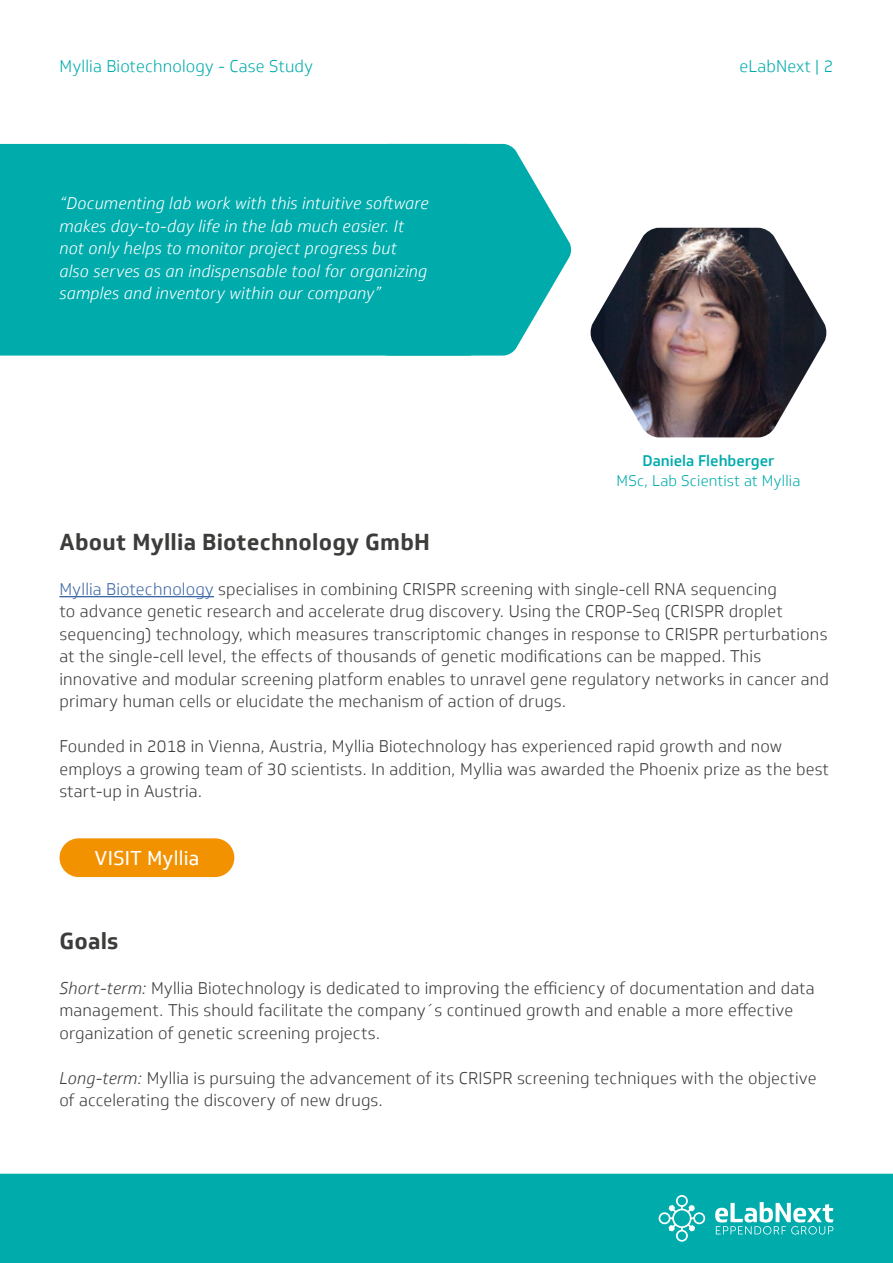
<style>
.page{position:relative;width:893px;height:1263px;background:#fff}
.page>*{position:absolute;margin:0;border:0;box-sizing:border-box;transform-origin:0 0}
.t1{font:700 22.5px "Soleto";letter-spacing:.01em;color:#3c3c3b}
.t2{font:19.5px "Soleto";letter-spacing:.01em;color:#fff}
.t3{font:300 16.5px/22.5px "Soleto";letter-spacing:.01em;color:#3c3c3b}
.t4{font:italic 300 16.5px/22.5px "Soleto";letter-spacing:.01em;color:#fff}
.t5{font:300 16.5px "Soleto";letter-spacing:.01em;color:#00abac}
.t6{font:300 15px "Soleto";letter-spacing:.01em;color:#00abac}
.t7{font:500 15px "Soleto";color:#00abac}
.s1{color:#3f68a5}
.s2{font-style:italic}
</style>
<div class="page">
<svg style="left:474px;top:144px;width:97px;height:212px;fill:#00abac"></svg>
<div style="left:0;top:1174px;width:893px;height:89px;background:#00abac"></div>
<div style="left:0;top:144px;width:474px;height:212px;background:#00abac"></div>
<div style="left:60px;top:838px;width:174px;height:39px;background:#f39200;border-radius:19px"></div>
<svg style="left:659px;top:1195px;width:46px;height:47px;background:#35bcbd"></svg>
<svg style="left:715px;top:1202px;width:118px;height:32px"></svg>
<hr style="left:59px;top:596px;width:155px;height:1px;background:#3f68a5">
<img style="left:590px;top:228px;width:237px;height:209px">
<p class="t5" style="left:60px;top:56px;width:255px">Myllia Biotechnology - Case Study</p>
<p class="t5" style="left:740px;top:56px;width:95px">eLabNext | 2</p>
<p class="t4" style="left:59px;top:192px;width:371px">“Documenting lab work with this intuitive software makes day-to-day life in the lab much easier. It not only helps to monitor project progress but also serves as an indispensable tool for organizing samples and inventory within our company”</p>
<p class="t7" style="left:642px;top:451px;width:134px">Daniela Flehberger</p>
<p class="t6" style="left:617px;top:471px;width:185px">MSc, Lab Scientist at Myllia</p>
<h1 class="t1" style="left:59px;top:527px;width:372px">About Myllia Biotechnology GmbH</h1>
<p class="t3" style="left:59px;top:578px;width:771px"><span class="s1">Myllia Biotechnology</span> specialises in combining CRISPR screening with single-cell RNA sequencing<br>to advance genetic research and accelerate drug discovery. Using the CROP-Seq (CRISPR droplet sequencing) technology, which measures transcriptomic changes in response to CRISPR perturbations at the single-cell level, the effects of thousands of genetic modifications can be mapped. This innovative and modular screening platform enables to unravel gene regulatory networks in cancer and primary human cells or elucidate the mechanism of action of drugs.</p>
<p class="t3" style="left:59px;top:735px;width:771px">Founded in 2018 in Vienna, Austria, Myllia Biotechnology has experienced rapid growth and now employs a growing team of 30 scientists. In addition, Myllia was awarded the Phoenix prize as the best start-up in Austria.</p>
<p class="t2" style="left:95px;top:846px;width:106px">VISIT Myllia</p>
<h1 class="t1" style="left:59px;top:926px;width:61px">Goals</h1>
<p class="t3" style="left:59px;top:977px;width:757px"><span class="s2">Short-term:</span> Myllia Biotechnology is dedicated to improving the efficiency of documentation and data management. This should facilitate the company´s continued growth and enable a more effective organization of genetic screening projects.</p>
<p class="t3" style="left:59px;top:1067px;width:759px"><span class="s2">Long-term:</span> Myllia is pursuing the advancement of its CRISPR screening techniques with the objective of accelerating the discovery of new drugs.</p>
</div>
